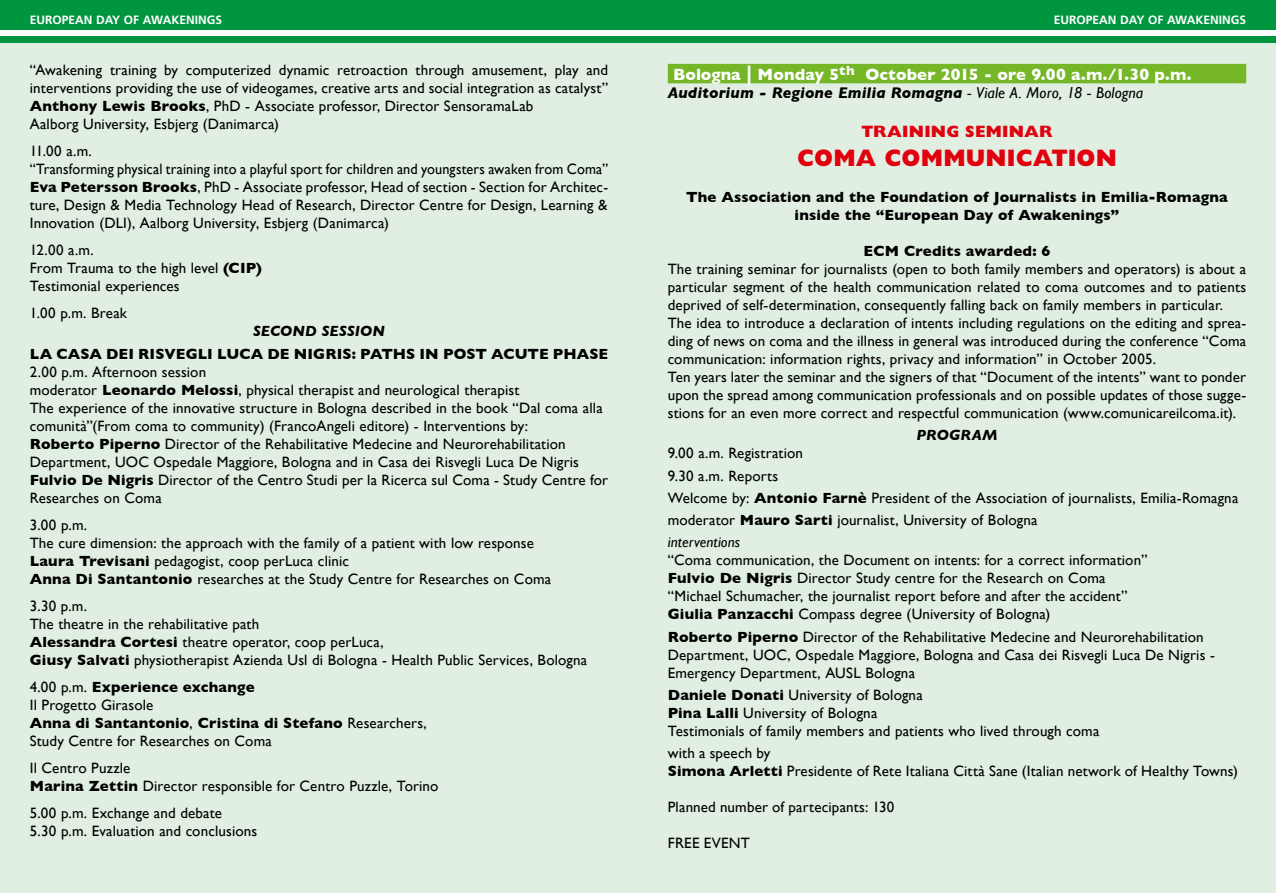
<style>
.page{position:relative;width:1276px;height:893px;background:#fff}
.page>*{position:absolute;margin:0;border:0;box-sizing:border-box;transform-origin:0 0}
.t1{font:800 24px "Gill Sans";letter-spacing:.005em;color:#e2000e;scale:.95 1}
.t2{font:700 16.5px "Gill Sans";letter-spacing:.005em;color:#fff}
.t3{font:800 16.5px "Gill Sans";letter-spacing:.015em;color:#e2000e}
.t4{font:italic 700 15.75px "Gill Sans";letter-spacing:.005em;color:#000}
.t5{font:15px/18px "Gill Sans";letter-spacing:.01em;color:#000}
.t6{font:700 15px/18px "Gill Sans";letter-spacing:.01em;color:#000;text-align:center}
.t7{font:italic 700 15px "Gill Sans";letter-spacing:.015em;color:#000}
.t8{font:700 12px "Frutiger";color:#fff}
.s1{font-weight:700}
.s2{font-size:21px}
.s3{font-weight:400}
.s4{font-style:italic}
</style>
<div class="page">
<div style="left:638px;top:43px;width:638px;height:850px;background:#e0efe2"></div>
<div style="left:0;top:43px;width:638px;height:850px;background:#e0efe2"></div>
<div style="left:0;top:0;width:638px;height:30px;background:#00953f"></div>
<div style="left:0;top:36px;width:638px;height:7px;background:#00953f"></div>
<div style="left:638px;top:0;width:638px;height:30px;background:#00953f"></div>
<div style="left:638px;top:36px;width:638px;height:7px;background:#00953f"></div>
<div style="left:668px;top:64px;width:578px;height:19px;background:#75b727"></div>
<p class="t8" style="left:30px;top:13px;width:194px">EUROPEAN DAY OF AWAKENINGS</p>
<p class="t8" style="left:1054px;top:13px;width:194px">EUROPEAN DAY OF AWAKENINGS</p>
<p class="t5" style="left:30px;top:62px;width:580px">“Awakening training by computerized dynamic retroaction through amusement, play and interventions providing the use of videogames, creative arts and social integration as catalyst” <span class="s1">Anthony Lewis Brooks</span>, PhD - Associate professor, Director SensoramaLab<br>Aalborg University, Esbjerg (Danimarca)</p>
<p class="t5" style="left:30px;top:143px;width:580px">11.00 a.m.<br>“Transforming physical training into a playful sport for children and youngsters awaken from Coma” <span class="s1">Eva Petersson Brooks</span>, PhD - Associate professor, Head of section - Section for Architec&shy;ture, Design &amp; Media Technology Head of Research, Director Centre for Design, Learning &amp; Innovation (DLI), Aalborg University, Esbjerg (Danimarca)</p>
<p class="t5" style="left:30px;top:242px;width:234px">12.00 a.m.<br>From Trauma to the high level <span class="s1">(CIP)<br></span>Testimonial experiences</p>
<p class="t5" style="left:30px;top:305px;width:99px">1.00 p.m. Break</p>
<p class="t7" style="left:253px;top:325px;width:133px">SECOND SESSION</p>
<p class="t6" style="left:30px;top:346px;width:580px">LA CASA DEI RISVEGLI LUCA DE NIGRIS: PATHS IN POST ACUTE PHASE</p>
<p class="t5" style="left:30px;top:364px;width:580px">2.00 p.m. Afternoon session<br>moderator <span class="s1">Leonardo Melossi</span>, physical therapist and neurological therapist<br>The experience of the innovative structure in Bologna described in the book “Dal coma alla comunità”(From coma to community) (FrancoAngeli editore) - Interventions by:<br><span class="s1">Roberto Piperno</span> Director of the Rehabilitative Medecine and Neurorehabilitation Department, UOC Ospedale Maggiore, Bologna and in Casa dei Risvegli Luca De Nigris <span class="s1">Fulvio De Nigris</span> Director of the Centro Studi per la Ricerca sul Coma - Study Centre for Researches on Coma</p>
<p class="t5" style="left:30px;top:517px;width:523px">3.00 p.m.<br>The cure dimension: the approach with the family of a patient with low response <span class="s1">Laura Trevisani</span> pedagogist, coop perLuca clinic<br><span class="s1">Anna Di Santantonio</span> researches at the Study Centre for Researches on Coma</p>
<p class="t5" style="left:30px;top:598px;width:559px">3.30 p.m.<br>The theatre in the rehabilitative path<br><span class="s1">Alessandra Cortesi</span> theatre operator, coop perLuca,<br><span class="s1">Giusy Salvati</span> physiotherapist Azienda Usl di Bologna - Health Public Services, Bologna</p>
<p class="t5" style="left:30px;top:679px;width:398px">4.00 p.m. <span class="s1">Experience exchange<br></span>Il Progetto Girasole<br><span class="s1">Anna di Santantonio</span>, <span class="s1">Cristina di Stefano</span> Researchers, Study Centre for Researches on Coma</p>
<p class="t5" style="left:30px;top:760px;width:410px">Il Centro Puzzle<br><span class="s1">Marina Zettin</span> Director responsible for Centro Puzzle, Torino</p>
<p class="t5" style="left:30px;top:805px;width:229px">5.00 p.m. Exchange and debate<br>5.30 p.m. Evaluation and conclusions</p>
<p class="t2" style="left:673px;top:67px;width:520px">Bologna <span class="s2">|</span> Monday 5<sup>th</sup> October 2015 - ore 9.00 a.m./1.30 p.m.</p>
<p class="t4" style="left:668px;top:87px;width:477px">Auditorium - Regione Emilia Romagna <span class="s3">- Viale A. Moro, 18 - Bologna</span></p>
<p class="t3" style="left:861px;top:125px;width:193px">TRAINING SEMINAR</p>
<h1 class="t1" style="left:797px;top:148px;width:338px">COMA COMMUNICATION</h1>
<p class="t6" style="left:686px;top:189px;width:543px">The Association and the Foundation of Journalists in Emilia-Romagna inside the “European Day of Awakenings”</p>
<p class="t6" style="left:863px;top:243px;width:188px">ECM Credits awarded: 6</p>
<p class="t5" style="left:668px;top:261px;width:580px">The training seminar for journalists (open to both family members and operators) is about a particular segment of the health communication related to coma outcomes and to patients deprived of self-determination, consequently falling back on family members in particular.<br>The idea to introduce a declaration of intents including regulations on the editing and sprea&shy;ding of news on coma and the illness in general was introduced during the conference “Coma communication: information rights, privacy and information” in October 2005.<br>Ten years later the seminar and the signers of that “Document of the intents” want to ponder upon the spread among communication professionals and on possible updates of those sugge&shy;stions for an even more correct and respectful communication (www.comunicareilcoma.it).</p>
<p class="t7" style="left:916px;top:429px;width:83px">PROGRAM</p>
<p class="t5" style="left:668px;top:443px;width:572px;line-height:22.2px">9.00 a.m. Registration<br>9.30 a.m. Reports<br>Welcome by: <span class="s1">Antonio Farnè</span> President of the Association of journalists, Emilia-Romagna moderator <span class="s1">Mauro Sarti</span> journalist, University of Bologna<br><span class="s4">interventions</span></p>
<p class="t5" style="left:668px;top:553px;width:481px">“Coma communication, the Document on intents: for a correct information” <span class="s1">Fulvio De Nigris</span> Director Study centre for the Research on Coma “Michael Schumacher, the journalist report before and after the accident” <span class="s1">Giulia Panzacchi</span> Compass degree (University of Bologna)</p>
<p class="t5" style="left:668px;top:629px;width:548px"><span class="s1">Roberto Piperno</span> Director of the Rehabilitative Medecine and Neurorehabilitation<br>Department, UOC, Ospedale Maggiore, Bologna and Casa dei Risvegli Luca De Nigris -<br>Emergency Department, AUSL Bologna</p>
<p class="t5" style="left:668px;top:687px;width:433px"><span class="s1">Daniele Donati</span> University of Bologna<br><span class="s1">Pina Lalli</span> University of Bologna<br>Testimonials of family members and patients who lived through coma</p>
<p class="t5" style="left:668px;top:745px;width:572px">with a speech by<br><span class="s1">Simona Arletti</span> Presidente of Rete Italiana Città Sane (Italian network of Healthy Towns)</p>
<p class="t5" style="left:668px;top:799px;width:228px">Planned number of partecipants: 130</p>
<p class="t5" style="left:668px;top:835px;width:83px">FREE EVENT</p>
</div>
